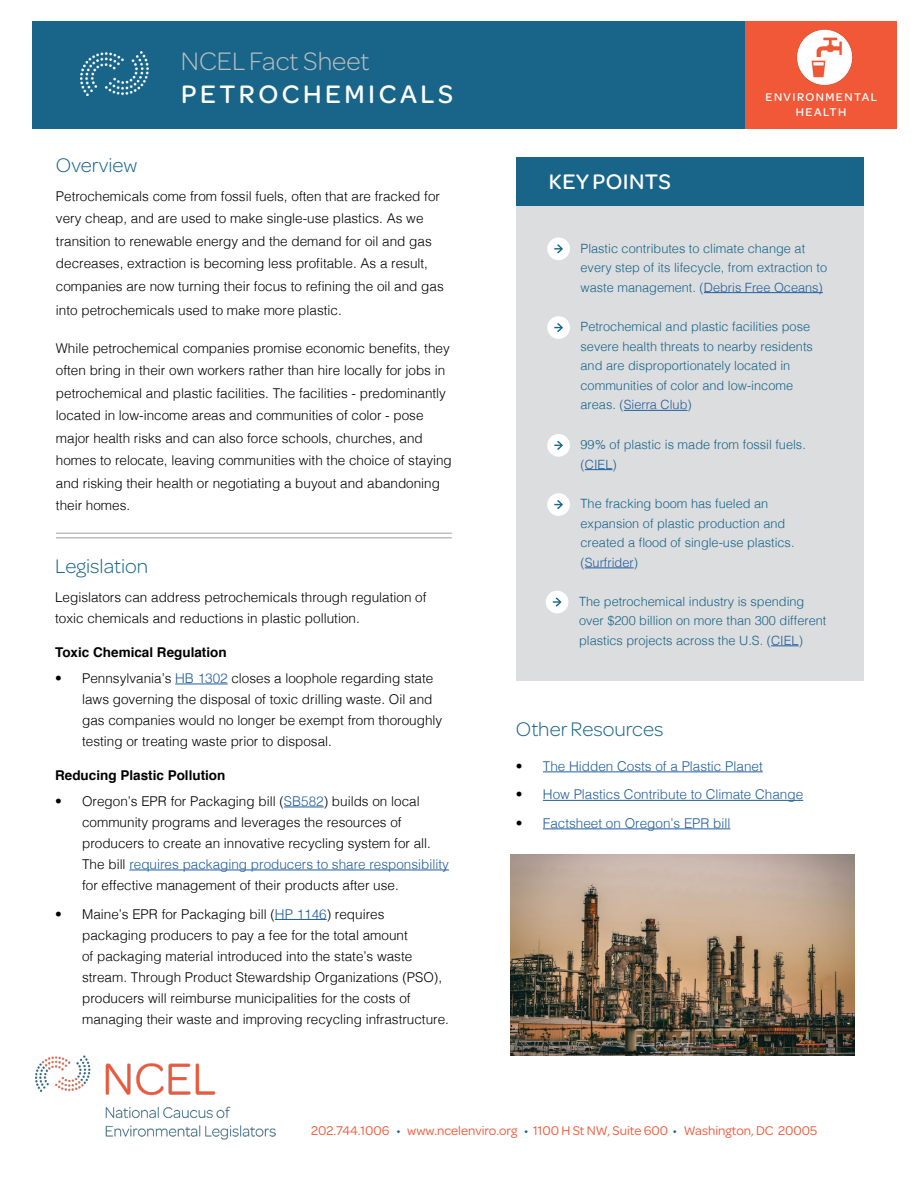
<style>
.page{position:relative;width:918px;height:1188px;background:#fff}
.page>*{position:absolute;margin:0;border:0;box-sizing:border-box;transform-origin:0 0}
.t1{font:500 27px "Omnes";letter-spacing:.13em;color:#fff}
.t2{font:300 27px "Omnes";color:#bcbec0}
.t3{font:500 22.5px "Omnes";letter-spacing:.02em;color:#fff}
.t4{font:300 21px "Omnes";color:#186589}
.t5{font:300 13.5px/21px "Helvetica";color:#000}
.t6{font:300 13.5px "Helvetica";color:#215e9e}
.t7{font:13.5px "Omnes";color:#f15838}
.t8{font:700 13.5px "Helvetica";color:#000}
.t9{font:300 12.75px/19.5px "Helvetica";color:#186589}
.t10{font:500 12px/14.4px "Omnes";letter-spacing:.12em;color:#fff;text-align:center}
.s1{color:#215e9e}
.s2{color:#000}
.s3{color:#186589}
</style>
<div class="page">
<div style="left:33px;top:21px;width:730px;height:108px;background:#186589"></div>
<div style="left:746px;top:21px;width:151px;height:108px;background:#f15838"></div>
<img style="left:36px;top:1055px;width:239px;height:84px">
<img style="left:80px;top:52px;width:69px;height:44px">
<div style="left:516px;top:173px;width:348px;height:507px;background:#dcddde"></div>
<div style="left:516px;top:158px;width:348px;height:48px;background:#186589"></div>
<hr style="left:175px;top:684px;width:53px;height:1px;background:#215e9e">
<hr style="left:284px;top:807px;width:40px;height:1px;background:#215e9e">
<hr style="left:129px;top:870px;width:320px;height:1px;background:#215e9e">
<hr style="left:275px;top:919px;width:52px;height:1px;background:#215e9e">
<hr style="left:704px;top:292px;width:119px;height:1px;background:#215e9e">
<hr style="left:624px;top:410px;width:64px;height:1px;background:#215e9e">
<svg style="left:585px;top:469px;width:27px;height:1px"></svg>
<hr style="left:585px;top:568px;width:49px;height:1px;background:#215e9e">
<div style="left:547px;top:237px;width:23px;height:23px;background:#fff;border-radius:50%"></div>
<svg style="left:554px;top:244px;width:9px;height:9px"></svg>
<div style="left:547px;top:316px;width:23px;height:23px;background:#fff;border-radius:50%"></div>
<svg style="left:554px;top:323px;width:9px;height:9px"></svg>
<div style="left:547px;top:434px;width:23px;height:23px;background:#fff;border-radius:50%"></div>
<svg style="left:554px;top:441px;width:9px;height:9px"></svg>
<div style="left:547px;top:493px;width:23px;height:23px;background:#fff;border-radius:50%"></div>
<svg style="left:554px;top:500px;width:9px;height:9px"></svg>
<hr style="left:56px;top:537px;width:396px;height:1px;background:#bcbec0">
<hr style="left:56px;top:532px;width:396px;height:2px;background:#bcbec0">
<hr style="left:543px;top:772px;width:220px;height:1px;background:#215e9e">
<hr style="left:543px;top:800px;width:260px;height:1px;background:#215e9e">
<hr style="left:543px;top:829px;width:188px;height:1px;background:#215e9e">
<img style="left:796px;top:29px;width:57px;height:57px">
<svg style="left:771px;top:646px;width:28px;height:1px"></svg>
<div style="left:546px;top:591px;width:22px;height:22px;background:#fff;border-radius:50%"></div>
<svg style="left:553px;top:598px;width:8px;height:8px"></svg>
<img style="left:510px;top:855px;width:345px;height:200px">
<h1 class="t2" style="left:181px;top:43px;width:190px">NCEL Fact Sheet</h1>
<h1 class="t1" style="left:181px;top:75px;width:274px">PETROCHEMICALS</h1>
<p class="t10" style="left:766px;top:89px;width:113px">ENVIRONMENTAL<br>HEALTH</p>
<h3 class="t4" style="left:56px;top:151px;width:83px">Overview</h3>
<p class="t5" style="left:56px;top:184px;width:389px;line-height:22.5px">Petrochemicals come from fossil fuels, often that are fracked for very cheap, and are used to make single-use plastics. As we transition to renewable energy and the demand for oil and gas decreases, extraction is becoming less profitable. As a result, companies are now turning their focus to refining the oil and gas</p>
<p class="t5" style="left:56px;top:298px;width:287px">into petrochemicals used to make more plastic.</p>
<p class="t5" style="left:56px;top:336px;width:397px;line-height:22.5px">While petrochemical companies promise economic benefits, they often bring in their own workers rather than hire locally for jobs in petrochemical and plastic facilities. The facilities - predominantly located in low-income areas and communities of color - pose major health risks and can also force schools, churches, and homes to relocate, leaving communities with the choice of staying and risking their health or negotiating a buyout and abandoning their homes.</p>
<h3 class="t4" style="left:55px;top:553px;width:95px">Legislation</h3>
<p class="t5" style="left:55px;top:586px;width:373px">Legislators can address petrochemicals through regulation of toxic chemicals and reductions in plastic pollution.</p>
<p class="t8" style="left:55px;top:642px;width:173px">Toxic Chemical Regulation</p>
<p class="t5" style="left:82px;top:667px;width:362px;text-indent:-27px">• Pennsylvania’s <span class="s1">HB 1302</span> closes a loophole regarding state laws governing the disposal of toxic drilling waste. Oil and gas companies would no longer be exempt from thoroughly testing or treating waste prior to disposal.</p>
<p class="t8" style="left:55px;top:765px;width:172px">Reducing Plastic Pollution</p>
<p class="t5" style="left:82px;top:790px;width:368px;text-indent:-27px">• Oregon’s EPR for Packaging bill (<span class="s1">SB582</span>) builds on local community programs and leverages the resources of producers to create an innovative recycling system for all.<br>The bill <span class="s1">requires packaging producers to share responsibility </span>for effective management of their products after use.</p>
<p class="t5" style="left:82px;top:902px;width:368px;text-indent:-27px">• Maine’s EPR for Packaging bill (<span class="s1">HP 1146</span>) requires packaging producers to pay a fee for the total amount<br>of packaging material introduced into the state’s waste stream. Through Product Stewardship Organizations (PSO), producers will reimburse municipalities for the costs of managing their waste and improving recycling infrastructure.</p>
<h2 class="t3" style="left:549px;top:166px;width:124px">KEY POINTS</h2>
<p class="t9" style="left:581px;top:238px;width:248px">Plastic contributes to climate change at every step of its lifecycle, from extraction to waste management. (<span class="s1">Debris Free Oceans)</span></p>
<p class="t9" style="left:581px;top:316px;width:234px">Petrochemical and plastic facilities pose severe health threats to nearby residents and are disproportionately located in communities of color and low-income areas. (<span class="s1">Sierra Club</span>)</p>
<p class="t9" style="left:581px;top:434px;width:227px">99% of plastic is made from fossil fuels. (<span class="s1">CIEL</span>)</p>
<p class="t9" style="left:581px;top:493px;width:215px">The fracking boom has fueled an expansion of plastic production and created a flood of single-use plastics. (<span class="s1">Surfrider</span>)</p>
<p class="t9" style="left:579px;top:591px;width:249px">The petrochemical industry is spending over $200 billion on more than 300 different plastics projects across the U.S. (<span class="s1">CIEL</span>)</p>
<h3 class="t4" style="left:516px;top:715px;width:149px">Other Resources</h3>
<p class="t6" style="left:516px;top:755px;width:248px"><span class="s2">•</span> The Hidden Costs of a Plastic Planet</p>
<p class="t6" style="left:516px;top:783px;width:289px"><span class="s2">•</span> How Plastics Contribute to Climate Change</p>
<p class="t6" style="left:516px;top:812px;width:216px"><span class="s2">•</span> Factsheet on Oregon’s EPR bill</p>
<p class="t7" style="left:311px;top:1122px;width:508px">202.744.1006 <span class="s3">•</span> www.ncelenviro.org <span class="s3">•</span> 1100 H St NW, Suite 600 <span class="s3">•</span> Washington, DC 20005</p>
</div>
